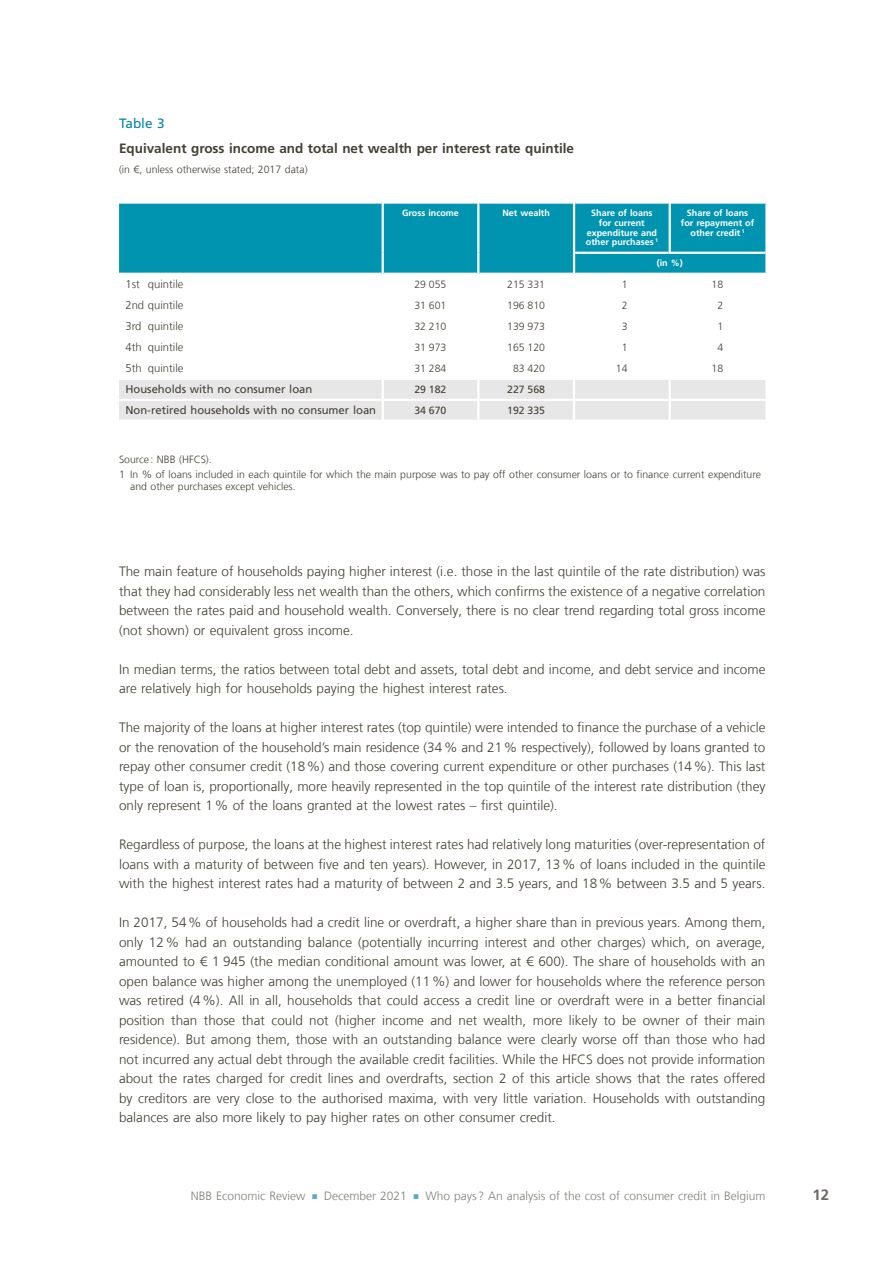
<style>
.page{position:relative;width:893px;height:1263px;background:#fff}
.page>*{position:absolute;margin:0;border:0;box-sizing:border-box;transform-origin:0 0}
.t1{font:700 15px "Frutiger LT Com";color:#6d6a63}
.t2{font:300 13.5px/19.5px "Frutiger LT Com";color:#454034;text-align:justify}
.t3{font:700 13.5px "Frutiger LT Com";color:#454034}
.t4{font:13.5px "Frutiger LT Com";color:#0085a4}
.t5{font:300 12px "Frutiger LT Com";color:#81807a}
.t6{font:11.25px "Frutiger LT Com";color:#454034}
.t7{font:300 11.25px "Frutiger LT Com";color:#454034}
.t8{font:300 10.5px/15px "Frutiger LT Com";color:#454034}
.t9{font:10.5px "Frutiger LT Com";color:#454034}
.t10{font:700 9px/9.8px "Frutiger LT Com";color:#fff;text-align:center}
.s1{color:#5ea9c1}
</style>
<div class="page">
<div style="left:119px;top:204px;width:646px;height:69px;background:#0194b1"></div>
<div style="left:119px;top:380px;width:646px;height:40px;background:#e7e7e7"></div>
<hr style="left:382px;top:201px;width:2px;height:52px;background:#fff">
<hr style="left:477px;top:201px;width:2px;height:52px;background:#fff">
<hr style="left:573px;top:201px;width:2px;height:52px;background:#fff">
<hr style="left:669px;top:201px;width:2px;height:53px;background:#fff">
<hr style="left:382px;top:253px;width:2px;height:21px;background:#fff">
<hr style="left:477px;top:253px;width:2px;height:21px;background:#fff">
<hr style="left:575px;top:252px;width:94px;height:2px;background:#fff">
<hr style="left:573px;top:253px;width:2px;height:21px;background:#fff">
<hr style="left:671px;top:252px;width:94px;height:2px;background:#fff">
<hr style="left:382px;top:379px;width:2px;height:21px;background:#fff">
<hr style="left:477px;top:379px;width:2px;height:21px;background:#fff">
<hr style="left:573px;top:379px;width:2px;height:21px;background:#fff">
<hr style="left:669px;top:379px;width:2px;height:21px;background:#fff">
<hr style="left:119px;top:399px;width:263px;height:2px;background:#fff">
<hr style="left:384px;top:399px;width:93px;height:2px;background:#fff">
<hr style="left:382px;top:400px;width:2px;height:22px;background:#fff">
<hr style="left:479px;top:399px;width:94px;height:2px;background:#fff">
<hr style="left:477px;top:400px;width:2px;height:22px;background:#fff">
<hr style="left:575px;top:399px;width:94px;height:2px;background:#fff">
<hr style="left:573px;top:400px;width:2px;height:22px;background:#fff">
<hr style="left:671px;top:399px;width:94px;height:2px;background:#fff">
<hr style="left:669px;top:400px;width:2px;height:22px;background:#fff">
<p class="t4" style="left:119px;top:115px;width:47px">Table 3</p>
<p class="t3" style="left:119px;top:140px;width:456px">Equivalent gross income and total net wealth per interest rate quintile</p>
<p class="t8" style="left:119px;top:161px;width:190px">(in €, unless otherwise stated; 2017 data)</p>
<p class="t10" style="left:402px;top:208px;width:58px">Gross income</p>
<p class="t10" style="left:502px;top:208px;width:49px">Net wealth</p>
<p class="t10" style="left:586px;top:208px;width:74px">Share of loans for current expenditure and other purchases <sup>1</sup></p>
<p class="t10" style="left:681px;top:208px;width:75px">Share of loans for repayment of other credit <sup>1</sup></p>
<p class="t10" style="left:657px;top:258px;width:28px">(in %)</p>
<p class="t7" style="left:125px;top:277px;width:60px">1st quintile</p>
<p class="t8" style="left:414px;top:277px;width:34px">29 055</p>
<p class="t8" style="left:507px;top:277px;width:39px">215 331</p>
<p class="t8" style="left:622px;top:277px;width:7px">1</p>
<p class="t8" style="left:712px;top:277px;width:13px">18</p>
<p class="t7" style="left:125px;top:298px;width:60px">2nd quintile</p>
<p class="t8" style="left:414px;top:298px;width:34px">31 601</p>
<p class="t8" style="left:507px;top:298px;width:39px">196 810</p>
<p class="t8" style="left:622px;top:298px;width:7px">2</p>
<p class="t8" style="left:717px;top:298px;width:7px">2</p>
<p class="t7" style="left:125px;top:319px;width:60px">3rd quintile</p>
<p class="t8" style="left:414px;top:319px;width:34px">32 210</p>
<p class="t8" style="left:507px;top:319px;width:39px">139 973</p>
<p class="t8" style="left:622px;top:319px;width:7px">3</p>
<p class="t8" style="left:717px;top:319px;width:7px">1</p>
<p class="t7" style="left:125px;top:340px;width:60px">4th quintile</p>
<p class="t8" style="left:414px;top:340px;width:34px">31 973</p>
<p class="t8" style="left:507px;top:340px;width:39px">165 120</p>
<p class="t8" style="left:622px;top:340px;width:7px">1</p>
<p class="t8" style="left:717px;top:340px;width:7px">4</p>
<p class="t7" style="left:125px;top:361px;width:60px">5th quintile</p>
<p class="t8" style="left:414px;top:361px;width:34px">31 284</p>
<p class="t8" style="left:513px;top:361px;width:34px">83 420</p>
<p class="t8" style="left:616px;top:361px;width:13px">14</p>
<p class="t8" style="left:712px;top:361px;width:13px">18</p>
<p class="t6" style="left:125px;top:382px;width:188px">Households with no consumer loan</p>
<p class="t9" style="left:414px;top:383px;width:34px">29 182</p>
<p class="t9" style="left:507px;top:383px;width:39px">227 568</p>
<p class="t6" style="left:125px;top:403px;width:252px">Non‑retired households with no consumer loan</p>
<p class="t9" style="left:414px;top:404px;width:34px">34 670</p>
<p class="t9" style="left:507px;top:404px;width:39px">192 335</p>
<p class="t8" style="left:119px;top:451px;width:643px">Source : NBB (HFCS).<br>1 In % of loans included in each quintile for which the main purpose was to pay off other consumer loans or to finance current expenditure</p>
<p class="t8" style="left:130px;top:478px;width:167px">and other purchases except vehicles.</p>
<p class="t2" style="left:119px;top:561px;width:648px">The main feature of households paying higher interest (i.e. those in the last quintile of the rate distribution) was that they had considerably less net wealth than the others, which confirms the existence of a negative correlation between the rates paid and household wealth. Conversely, there is no clear trend regarding total gross income (not shown) or equivalent gross income.</p>
<p class="t2" style="left:119px;top:659px;width:648px">In median terms, the ratios between total debt and assets, total debt and income, and debt service and income are relatively high for households paying the highest interest rates.</p>
<p class="t2" style="left:119px;top:717px;width:648px">The majority of the loans at higher interest rates (top quintile) were intended to finance the purchase of a vehicle or the renovation of the household’s main residence (34% and 21% respectively), followed by loans granted to repay other consumer credit (18%) and those covering current expenditure or other purchases (14%). This last type of loan is, proportionally, more heavily represented in the top quintile of the interest rate distribution (they only represent 1% of the loans granted at the lowest rates – first quintile).</p>
<p class="t2" style="left:119px;top:834px;width:648px">Regardless of purpose, the loans at the highest interest rates had relatively long maturities (over-representation of loans with a maturity of between five and ten years). However, in 2017, 13% of loans included in the quintile with the highest interest rates had a maturity of between 2 and 3.5 years, and 18% between 3.5 and 5 years.</p>
<p class="t2" style="left:119px;top:912px;width:648px">In 2017, 54% of households had a credit line or overdraft, a higher share than in previous years. Among them, only 12% had an outstanding balance (potentially incurring interest and other charges) which, on average, amounted to € 1 945 (the median conditional amount was lower, at € 600). The share of households with an open balance was higher among the unemployed (11%) and lower for households where the reference person was retired (4%). All in all, households that could access a credit line or overdraft were in a better financial position than those that could not (higher income and net wealth, more likely to be owner of their main residence). But among them, those with an outstanding balance were clearly worse off than those who had not incurred any actual debt through the available credit facilities. While the HFCS does not provide information about the rates charged for credit lines and overdrafts, section 2 of this article shows that the rates offered by creditors are very close to the authorised maxima, with very little variation. Households with outstanding balances are also more likely to pay higher rates on other consumer credit.</p>
<p class="t5" style="left:191px;top:1188px;width:576px">NBB Economic Review <span class="s1">○</span> December 2021 <span class="s1">○</span> Who pays? An analysis of the cost of consumer credit in Belgium</p>
<p class="t1" style="left:812px;top:1186px;width:18px">12</p>
</div>
